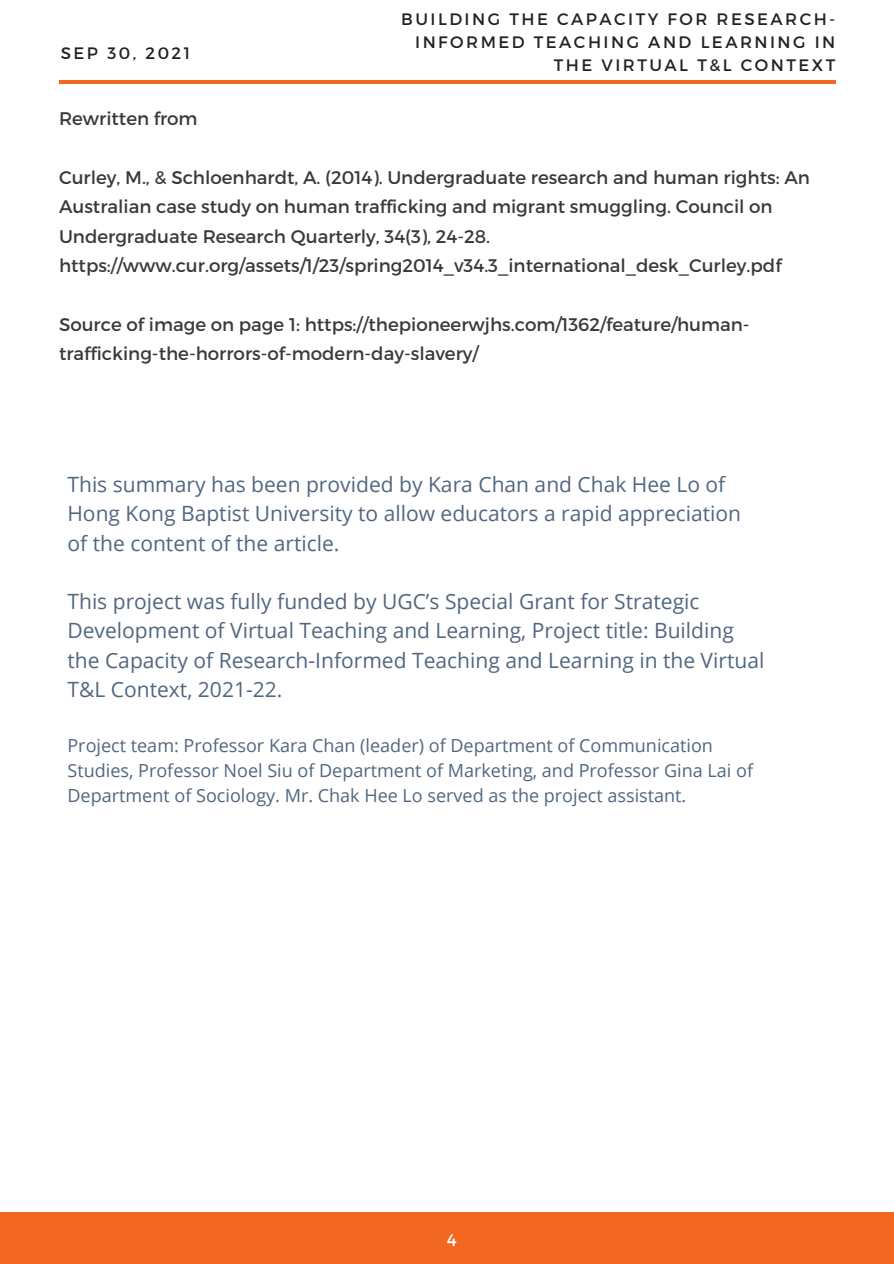
<style>
.page{position:relative;width:894px;height:1264px;background:#fff}
.page>*{position:absolute;margin:0;border:0;box-sizing:border-box;transform-origin:0 0}
.t1{font:21px/29.2px "Open Sans";color:#516780}
.t2{font:18.15px/29.2px "Montserrat";color:#222}
.t3{font:18px/24.8px "Open Sans";color:#516780}
.t4{font:16.5px/22.5px "Montserrat";letter-spacing:.15em;color:#222;text-align:right}
.t5{font:16.5px "Montserrat";color:#fff}
</style>
<div class="page">
<div style="left:0;top:1212px;width:893px;height:51px;background:#f26722"></div>
<hr style="left:59px;top:80px;width:776px;height:4px;background:#f26722">
<p class="t4" style="left:61px;top:41px;width:131px">SEP 30, 2021</p>
<p class="t2" style="left:59px;top:103px;width:140px">Rewritten from</p>
<p class="t4" style="left:401px;top:7px;width:435px">BUILDING THE CAPACITY FOR RESEARCH-<br>INFORMED TEACHING AND LEARNING IN<br>THE VIRTUAL T&amp;L CONTEXT</p>
<p class="t2" style="left:59px;top:162px;width:752px">Curley, M., &amp; Schloenhardt, A. (2014). Undergraduate research and human rights: An Australian case study on human trafficking and migrant smuggling. Council on Undergraduate Research Quarterly, 34(3), 24-28. https://www.cur.org/assets/1/23/spring2014_v34.3_international_desk_Curley.pdf</p>
<p class="t2" style="left:59px;top:308px;width:692px">Source of image on page 1: https://thepioneerwjhs.com/1362/feature/human&shy;trafficking-the-horrors-of-modern-day-slavery/</p>
<p class="t1" style="left:67px;top:469px;width:675px">This summary has been provided by Kara Chan and Chak Hee Lo of<br>Hong Kong Baptist University to allow educators a rapid appreciation of the content of the article.</p>
<p class="t1" style="left:67px;top:586px;width:698px">This project was fully funded by UGC’s Special Grant for Strategic Development of Virtual Teaching and Learning, Project title: Building the Capacity of Research-Informed Teaching and Learning in the Virtual T&amp;L Context, 2021-22.</p>
<p class="t3" style="left:67px;top:732px;width:687px">Project team: Professor Kara Chan (leader) of Department of Communication<br>Studies, Professor Noel Siu of Department of Marketing, and Professor Gina Lai of<br>Department of Sociology. Mr. Chak Hee Lo served as the project assistant.</p>
<p class="t5" style="left:446px;top:1228px;width:11px">4</p>
</div>
